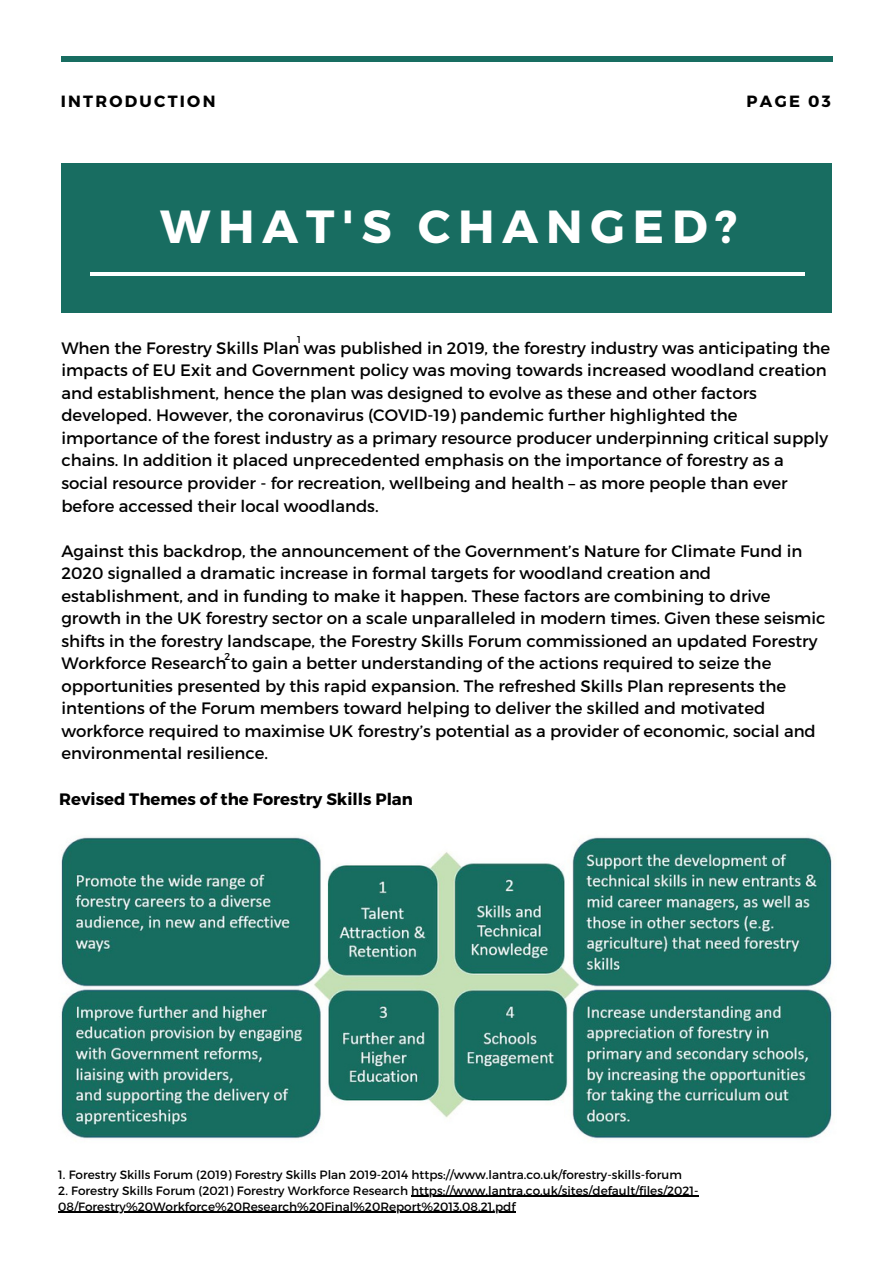
<style>
.page{position:relative;width:894px;height:1264px;background:#fff}
.page>*{position:absolute;margin:0;border:0;box-sizing:border-box;transform-origin:0 0}
.t1{font:700 46.35px "Montserrat";letter-spacing:.17em;color:#fff}
.t2{font:16.5px/22.5px "Montserrat";color:#000}
.t3{font:700 16.5px "Montserrat";color:#000}
.t4{font:700 16.2px "Montserrat";letter-spacing:.14em;color:#000}
.t5{font:12px/16px "Montserrat";color:#000}
.t6{font:9.9px "Montserrat";color:#000}
</style>
<div class="page">
<div style="left:61px;top:164px;width:770px;height:148px;background:#186d61"></div>
<hr style="left:90px;top:272px;width:714px;height:3px;background:#fff">
<hr style="left:61px;top:57px;width:771px;height:4px;background:#186d61">
<img style="left:61px;top:837px;width:771px;height:302px">
<hr style="left:411px;top:1195px;width:287px;height:1px;background:#000">
<hr style="left:58px;top:1211px;width:457px;height:1px;background:#000">
<p class="t4" style="left:61px;top:91px;width:156px">INTRODUCTION</p>
<p class="t4" style="left:746px;top:91px;width:86px">PAGE 03</p>
<p class="t1" style="left:160px;top:196px;width:578px">WHAT'S CHANGED?</p>
<p class="t6" style="left:297px;top:333px;width:5px">1</p>
<p class="t2" style="left:61px;top:336px;width:770px">When the Forestry Skills Plan was published in 2019, the forestry industry was anticipating the impacts of EU Exit and Government policy was moving towards increased woodland creation and establishment, hence the plan was designed to evolve as these and other factors developed. However, the coronavirus (COVID-19) pandemic further highlighted the importance of the forest industry as a primary resource producer underpinning critical supply chains. In addition it placed unprecedented emphasis on the importance of forestry as a social resource provider - for recreation, wellbeing and health – as more people than ever before accessed their local woodlands.</p>
<p class="t2" style="left:61px;top:538px;width:765px">Against this backdrop, the announcement of the Government’s Nature for Climate Fund in 2020 signalled a dramatic increase in formal targets for woodland creation and establishment, and in funding to make it happen. These factors are combining to drive growth in the UK forestry sector on a scale unparalleled in modern times. Given these seismic shifts in the forestry landscape, the Forestry Skills Forum commissioned an updated Forestry Workforce Research to gain a better understanding of the actions required to seize the opportunities presented by this rapid expansion. The refreshed Skills Plan represents the intentions of the Forum members toward helping to deliver the skilled and motivated workforce required to maximise UK forestry’s potential as a provider of economic, social and environmental resilience.</p>
<p class="t6" style="left:224px;top:649px;width:7px">2</p>
<p class="t3" style="left:59px;top:788px;width:355px">Revised Themes of the Forestry Skills Plan</p>
<p class="t5" style="left:58px;top:1165px;width:625px">1. Forestry Skills Forum (2019) Forestry Skills Plan 2019-2014 https://www.lantra.co.uk/forestry-skills-forum</p>
<p class="t5" style="left:58px;top:1181px;width:641px">2. Forestry Skills Forum (2021) Forestry Workforce Research https://www.lantra.co.uk/sites/default/files/2021-<br>08/Forestry%20Workforce%20Research%20Final%20Report%2013.08.21.pdf</p>
</div>
